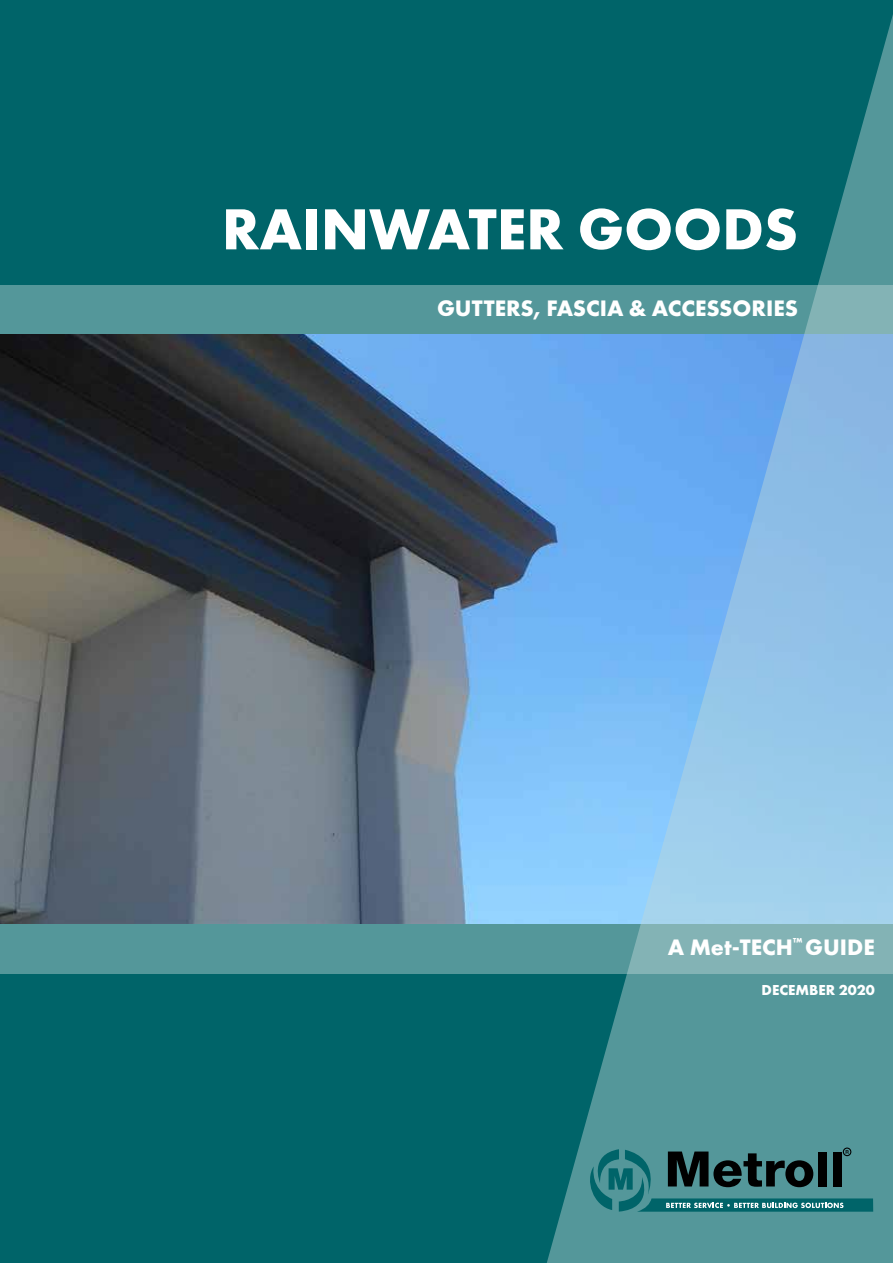
<style>
.page{position:relative;width:893px;height:1263px;background:#006469}
.page>*{position:absolute;margin:0;border:0;box-sizing:border-box;transform-origin:0 0}
.t1{font:700 60px "Futura PT";color:#fff}
.t2{font:700 23.25px "Futura PT";color:#fff}
.t3{font:700 15px "Futura PT";color:#fff}
</style>
<div class="page">
<div style="left:0;top:285px;width:893px;height:55px;background:#54979a"></div>
<div style="left:0;top:923px;width:893px;height:51px;background:#54979a"></div>
<img style="left:0;top:334px;width:543px;height:589px">
<svg style="left:543px;top:15px;width:350px;height:1248px"></svg>
<div style="left:843px;top:1147px;width:8px;height:9px;border:1px solid #000;border-radius:50%"></div>
<svg style="left:584px;top:1149px;width:289px;height:63px"></svg>
<h1 class="t1" style="left:222px;top:191px;width:578px">RAINWATER GOODS</h1>
<p class="t2" style="left:437px;top:293px;width:363px">GUTTERS, FASCIA &amp; ACCESSORIES</p>
<p class="t2" style="left:668px;top:933px;width:209px">A Met-TECH<sup>™</sup> GUIDE</p>
<p class="t3" style="left:762px;top:980px;width:115px">DECEMBER 2020</p>
</div>
